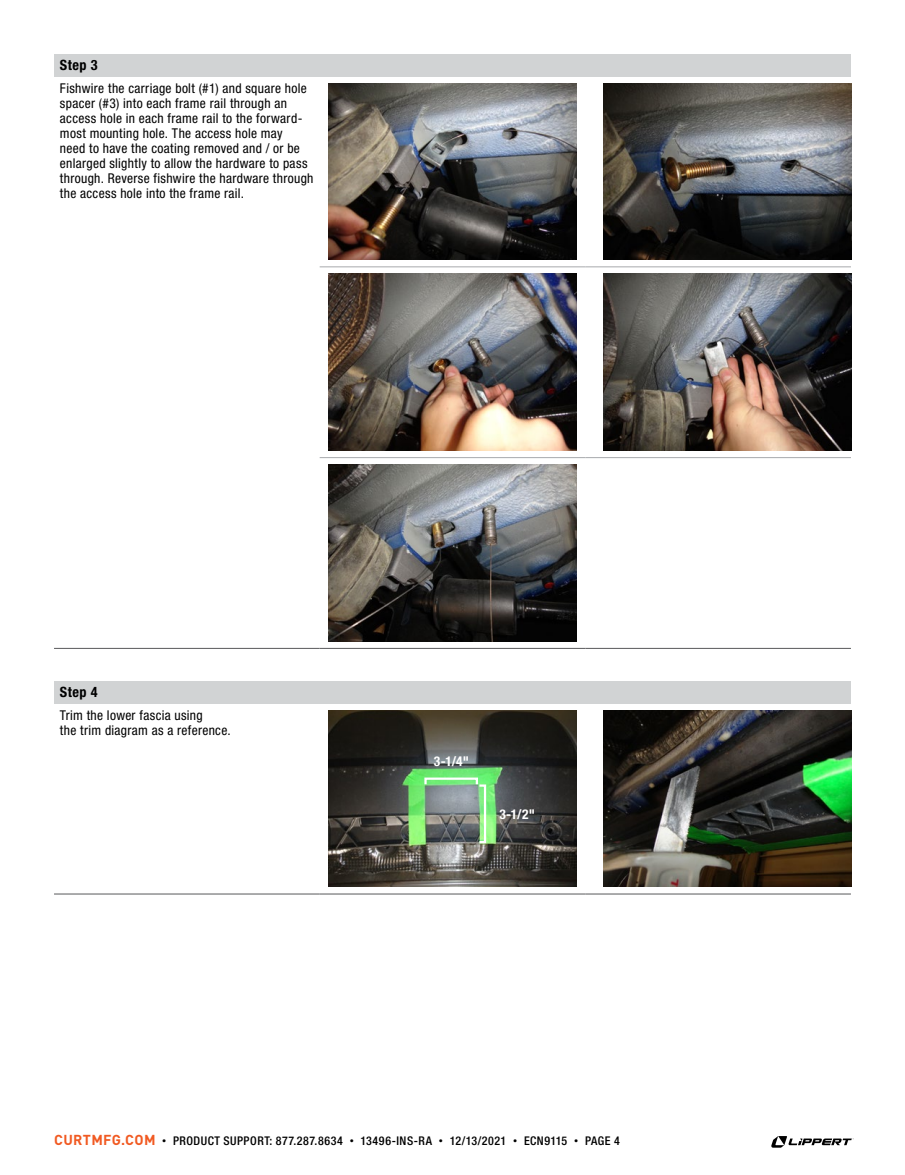
<style>
.page{position:relative;width:905px;height:1175px;background:#fff}
.page>*{position:absolute;margin:0;border:0;box-sizing:border-box;transform-origin:0 0}
.t1{font:700 condensed 14.25px "Helvetica Neue LT Std";letter-spacing:.035em;color:#000}
.t2{font:condensed 13.5px/15px "Helvetica Neue LT Std";letter-spacing:.025em;color:#000}
.t3{font:700 condensed 13.5px "Helvetica Neue LT Std";color:#fff}
.t4{font:500 condensed 12px "Helvetica Neue LT Std";letter-spacing:.04em;color:#000}
.s1{font-family:"DINOT";font-weight:700;font-stretch:normal;font-size:14.25px;color:#f15a22}
.s2{font-family:"DINOT";font-weight:400;font-stretch:normal;font-size:9px}
</style>
<div class="page">
<svg style="left:771px;top:1136px;width:82px;height:11px"></svg>
<div style="left:54px;top:54px;width:796px;height:22px;background:#d1d3d4"></div>
<hr style="left:320px;top:648px;width:265px;height:1px;background:#58595b">
<hr style="left:585px;top:648px;width:265px;height:1px;background:#58595b">
<hr style="left:54px;top:648px;width:266px;height:1px;background:#58595b">
<hr style="left:320px;top:266px;width:265px;height:1px;background:#a7a9ac">
<hr style="left:585px;top:266px;width:265px;height:1px;background:#a7a9ac">
<hr style="left:320px;top:457px;width:265px;height:1px;background:#a7a9ac">
<hr style="left:585px;top:457px;width:265px;height:1px;background:#a7a9ac">
<img style="left:329px;top:83px;width:247px;height:177px">
<img style="left:603px;top:83px;width:248px;height:177px">
<img style="left:329px;top:274px;width:247px;height:176px">
<img style="left:603px;top:274px;width:248px;height:176px">
<img style="left:329px;top:464px;width:247px;height:177px">
<div style="left:54px;top:681px;width:796px;height:22px;background:#d1d3d4"></div>
<hr style="left:54px;top:893px;width:266px;height:1px;background:#58595b">
<hr style="left:320px;top:893px;width:265px;height:1px;background:#58595b">
<hr style="left:585px;top:893px;width:265px;height:1px;background:#58595b">
<img style="left:329px;top:710px;width:247px;height:177px">
<img style="left:603px;top:710px;width:248px;height:177px">
<div style="left:424px;top:777px;width:54px;height:8px;border:2px solid #fff"></div>
<div style="left:478px;top:784px;width:8px;height:59px;border:2px solid #fff"></div>
<p class="t1" style="left:60px;top:56px;width:39px">Step 3</p>
<p class="t2" style="left:60px;top:80px;width:255px">Fishwire the carriage bolt (#1) and square hole spacer (#3) into each frame rail through an access hole in each frame rail to the forward&shy;most mounting hole. The access hole may<br>need to have the coating removed and / or be enlarged slightly to allow the hardware to pass through. Reverse fishwire the hardware through the access hole into the frame rail.</p>
<p class="t1" style="left:60px;top:683px;width:39px">Step 4</p>
<p class="t2" style="left:60px;top:707px;width:172px">Trim the lower fascia using<br>the trim diagram as a reference.</p>
<p class="t3" style="left:434px;top:752px;width:37px">3-1/4"</p>
<p class="t3" style="left:499px;top:806px;width:37px">3-1/2"</p>
<p class="t4" style="left:54px;top:1133px;width:567px"><span class="s1">CURTMFG.COM</span> <span class="s2">•</span> PRODUCT SUPPORT: 877.287.8634 <span class="s2">•</span> 13496-INS-RA <span class="s2">•</span> 12/13/2021 <span class="s2">•</span> ECN9115 <span class="s2">•</span> PAGE 4</p>
</div>
